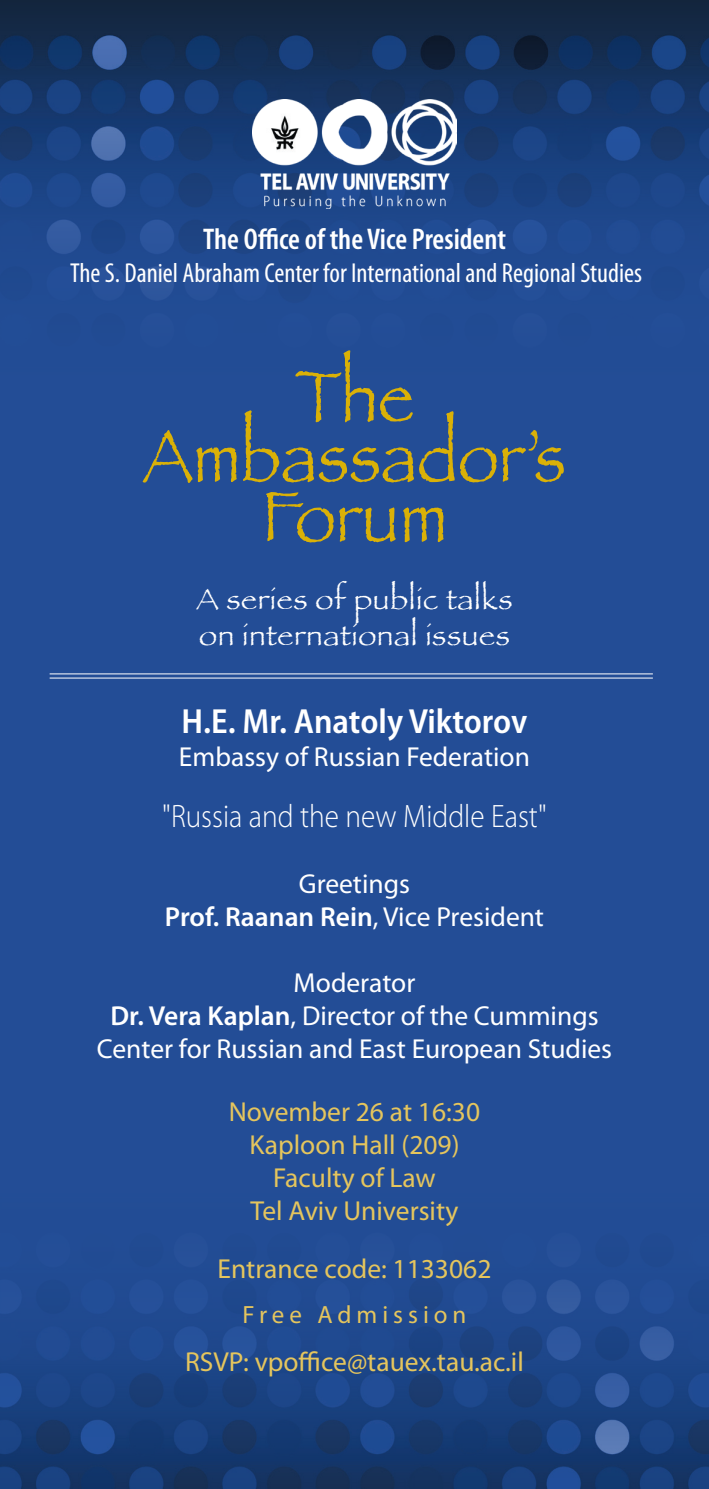
<style>
.page{position:relative;width:709px;height:1489px;background:#fff}
.page>*{position:absolute;margin:0;border:0;box-sizing:border-box;transform-origin:0 0}
.t1{font:75px/120px "Papyrus";color:#dab107;text-align:center;scale:.9 1}
.t2{font:600 semi-condensed 35px "Myriad Pro";color:#fff}
.t3{font:300 32.5px "Myriad Pro";color:#fff;scale:.9 1}
.t4{font:30px/36px "Papyrus";letter-spacing:.02em;color:#fff}
.t5{font:600 condensed 30px "Myriad Pro";color:#fff}
.t6{font:27.5px/33px "Myriad Pro";color:#fff;text-align:center}
.t7{font:27.5px/33px "Myriad Pro";color:#e5c55d;text-align:center}
.t8{font:condensed 27.5px "Myriad Pro";color:#fff}
.t9{font:25px "Myriad Pro";letter-spacing:.2em;color:#e5c55d}
.s1{font-weight:600}
</style>
<div class="page">
<div style="left:0;top:0;width:709px;height:1488px;background:#234d96"></div>
<img style="left:0;top:0;width:709px;height:292px">
<img style="left:0;top:1278px;width:709px;height:210px">
<hr style="left:50px;top:673px;width:603px;height:1px;background:#fff">
<hr style="left:50px;top:677px;width:603px;height:1px;background:#fff">
<img style="left:252px;top:99px;width:204px;height:109px">
<p class="t5" style="left:203px;top:221px;width:304px">The Office of theVice President</p>
<p class="t8" style="left:70px;top:257px;width:573px">The .S Daniel Abraham Center for International and Regional Studies</p>
<h1 class="t1" style="left:262px;top:335px;width:208px">The<br>Forum</h1>
<h1 class="t1" style="left:143px;top:395px;width:471px">Ambassador s’</h1>
<p class="t4" style="left:196px;top:580px;width:318px">A series of public talks on international issues</p>
<p class="t2" style="left:182px;top:702px;width:347px">H .E. Mr. Anatoly Viktorov</p>
<p class="t6" style="left:179px;top:740px;width:352px">Embassy of Russian Federation</p>
<p class="t3" style="left:162px;top:796px;width:429px">"Russia and the new Middle East"</p>
<p class="t6" style="left:165px;top:866px;width:380px">Greetings<br><span class="s1">Prof. Raanan Rein</span>, Vice President</p>
<p class="t6" style="left:97px;top:965px;width:517px">Moderator<br><span class="s1">Dr. Vera Kaplan</span>, Director of the Cummings<br>Center for Russian and East European Studies</p>
<p class="t7" style="left:229px;top:1094px;width:253px">November 26 at 16:30<br>Kaploon Hall )209(<br>Faculty of Law<br>Tel Aviv University</p>
<p class="t7" style="left:217px;top:1251px;width:275px">Entrance code: 1133062</p>
<p class="t9" style="left:317px;top:1299px;width:151px">Admission</p>
<p class="t9" style="left:242px;top:1299px;width:61px">Free</p>
<p class="t7" style="left:185px;top:1344px;width:340px">RSVP: vpoffice@tauex.tau.ac i l.</p>
</div>
